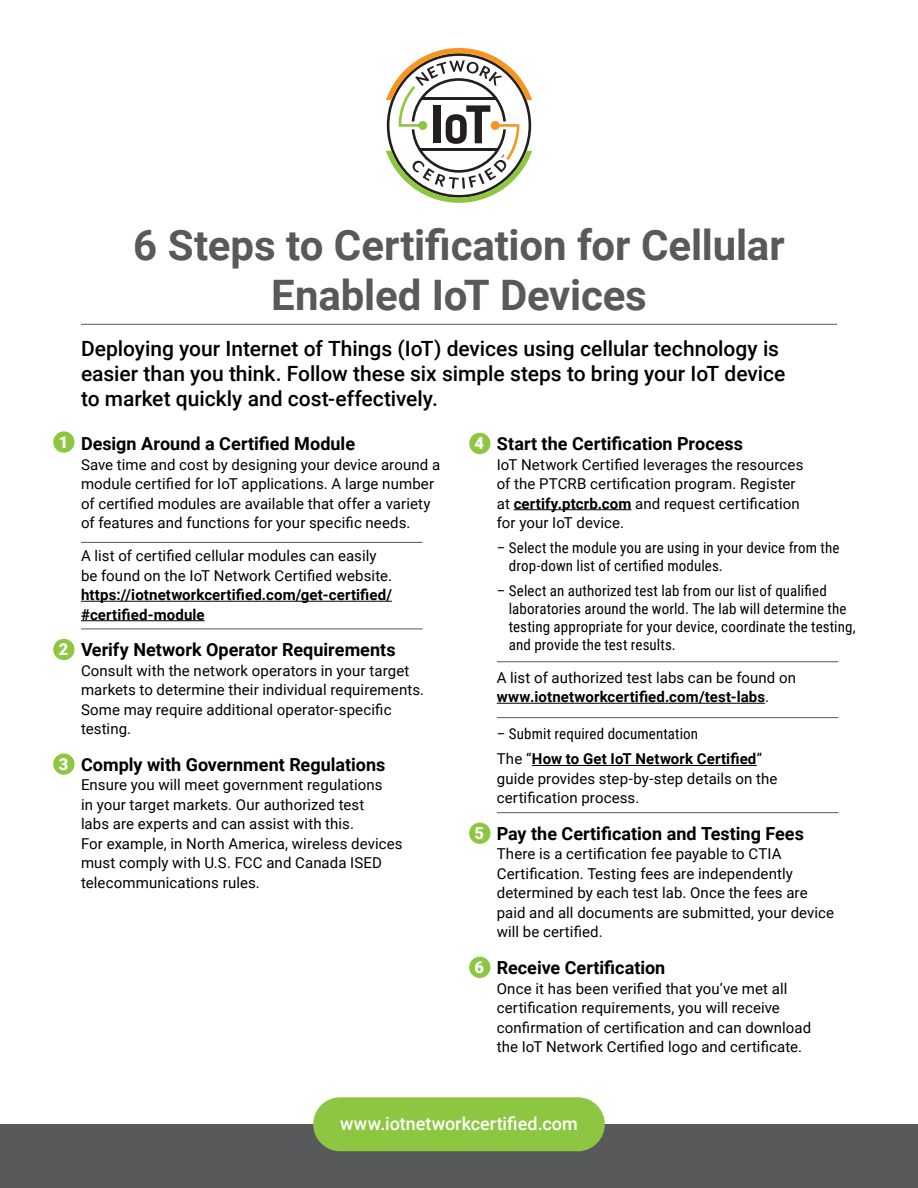
<style>
.page{position:relative;width:918px;height:1188px;background:#fff}
.page>*{position:absolute;margin:0;border:0;box-sizing:border-box;transform-origin:0 0}
.t1{font:700 42px/50.4px "Roboto";letter-spacing:-.005em;color:#58595b;text-align:center}
.t2{font:500 21px/25.2px "Roboto";color:#000}
.t3{font:700 18px "Roboto";color:#000}
.t4{font:500 18px "Roboto";color:#fff}
.t5{font:900 16.5px "Roboto";color:#fff}
.t6{font:15px/19.5px "Roboto";letter-spacing:.005em;color:#000}
.t7{font:15px/18px "Roboto Condensed";letter-spacing:.005em;color:#000}
.t8{font:700 15px/19.5px "Roboto";letter-spacing:.01em;color:#000}
.s1{font-weight:700}
</style>
<div class="page">
<svg style="left:386px;top:48px;width:146px;height:155px"></svg>
<hr style="left:81px;top:324px;width:756px;height:1px;background:#58595b">
<hr style="left:81px;top:542px;width:342px;height:1px;background:#58595b">
<hr style="left:81px;top:601px;width:311px;height:1px;background:#000">
<hr style="left:81px;top:629px;width:342px;height:1px;background:#58595b">
<hr style="left:81px;top:620px;width:124px;height:1px;background:#000">
<hr style="left:514px;top:509px;width:118px;height:1px;background:#000">
<hr style="left:497px;top:661px;width:341px;height:1px;background:#58595b">
<hr style="left:497px;top:717px;width:341px;height:1px;background:#58595b">
<hr style="left:497px;top:703px;width:268px;height:1px;background:#000">
<hr style="left:532px;top:765px;width:225px;height:1px;background:#000">
<hr style="left:497px;top:812px;width:341px;height:1px;background:#58595b">
<div style="left:53px;top:431px;width:22px;height:22px;background:#8dc63f;border-radius:50%"></div>
<div style="left:53px;top:639px;width:22px;height:21px;background:#8dc63f;border-radius:50%"></div>
<div style="left:53px;top:753px;width:22px;height:22px;background:#8dc63f;border-radius:50%"></div>
<div style="left:469px;top:433px;width:21px;height:21px;background:#8dc63f;border-radius:50%"></div>
<div style="left:469px;top:823px;width:21px;height:21px;background:#8dc63f;border-radius:50%"></div>
<div style="left:469px;top:957px;width:21px;height:21px;background:#8dc63f;border-radius:50%"></div>
<div style="left:0;top:1124px;width:918px;height:64px;background:#58595b"></div>
<div style="left:313px;top:1097px;width:292px;height:54px;background:#8dc640;border-radius:27px"></div>
<p class="t5" style="left:59px;top:431px;width:11px">1</p>
<p class="t5" style="left:59px;top:638px;width:11px">2</p>
<p class="t5" style="left:59px;top:753px;width:11px">3</p>
<h1 class="t1" style="left:133px;top:218px;width:653px">6 Steps to Certification for Cellular<br>Enabled IoT Devices</h1>
<h2 class="t2" style="left:81px;top:335px;width:706px">Deploying your Internet of Things (IoT) devices using cellular technology is easier than you think. Follow these six simple steps to bring your IoT device to market quickly and cost-effectively.</h2>
<p class="t3" style="left:81px;top:431px;width:276px">Design Around a Certified Module</p>
<p class="t6" style="left:81px;top:454px;width:361px">Save time and cost by designing your device around a module certified for IoT applications. A large number of certified modules are available that offer a variety of features and functions for your specific needs.</p>
<p class="t6" style="left:81px;top:546px;width:313px">A list of certified cellular modules can easily be found on the IoT Network Certified website.</p>
<p class="t8" style="left:81px;top:585px;width:313px">https://iotnetworkcertified.com/get-certified/ #certified-module</p>
<p class="t3" style="left:81px;top:637px;width:316px">Verify Network Operator Requirements</p>
<p class="t6" style="left:81px;top:660px;width:345px">Consult with the network operators in your target markets to determine their individual requirements.<br>Some may require additional operator-specific testing.</p>
<p class="t3" style="left:81px;top:752px;width:306px">Comply with Government Regulations</p>
<p class="t6" style="left:81px;top:775px;width:323px">Ensure you will meet government regulations<br>in your target markets. Our authorized test<br>labs are experts and can assist with this.<br>For example, in North America, wireless devices must comply with U.S. FCC and Canada ISED telecommunications rules.</p>
<p class="t3" style="left:497px;top:431px;width:248px">Start the Certification Process</p>
<p class="t6" style="left:497px;top:454px;width:308px">IoT Network Certified leverages the resources of the PTCRB certification program. Register at <span class="s1">certify.ptcrb.com</span> and request certification for your IoT device.</p>
<p class="t7" style="left:509px;top:538px;width:332px;text-indent:-12px">– Select the module you are using in your device from the drop-down list of certified modules.</p>
<p class="t7" style="left:509px;top:581px;width:349px;text-indent:-12px">– Select an authorized test lab from our list of qualified laboratories around the world. The lab will determine the testing appropriate for your device, coordinate the testing, and provide the test results.</p>
<p class="t6" style="left:497px;top:667px;width:301px">A list of authorized test labs can be found on <span class="s1">www.iotnetworkcertified.com/test-labs</span>.</p>
<p class="t7" style="left:497px;top:724px;width:203px">– Submit required documentation</p>
<p class="t6" style="left:497px;top:749px;width:282px">The “<span class="s1">How to Get IoT Network Certified</span>” guide provides step-by-step details on the certification process.</p>
<p class="t3" style="left:497px;top:821px;width:309px">Pay the Certification and Testing Fees</p>
<p class="t6" style="left:497px;top:844px;width:339px">There is a certification fee payable to CTIA Certification. Testing fees are independently determined by each test lab. Once the fees are paid and all documents are submitted, your device will be certified.</p>
<p class="t3" style="left:497px;top:955px;width:170px">Receive Certification</p>
<p class="t6" style="left:497px;top:978px;width:316px">Once it has been verified that you’ve met all certification requirements, you will receive confirmation of certification and can download the IoT Network Certified logo and certificate.</p>
<p class="t5" style="left:475px;top:432px;width:11px">4</p>
<p class="t5" style="left:475px;top:822px;width:11px">5</p>
<p class="t5" style="left:475px;top:956px;width:11px">6</p>
<p class="t4" style="left:340px;top:1111px;width:239px">www.iotnetworkcertified.com</p>
</div>
